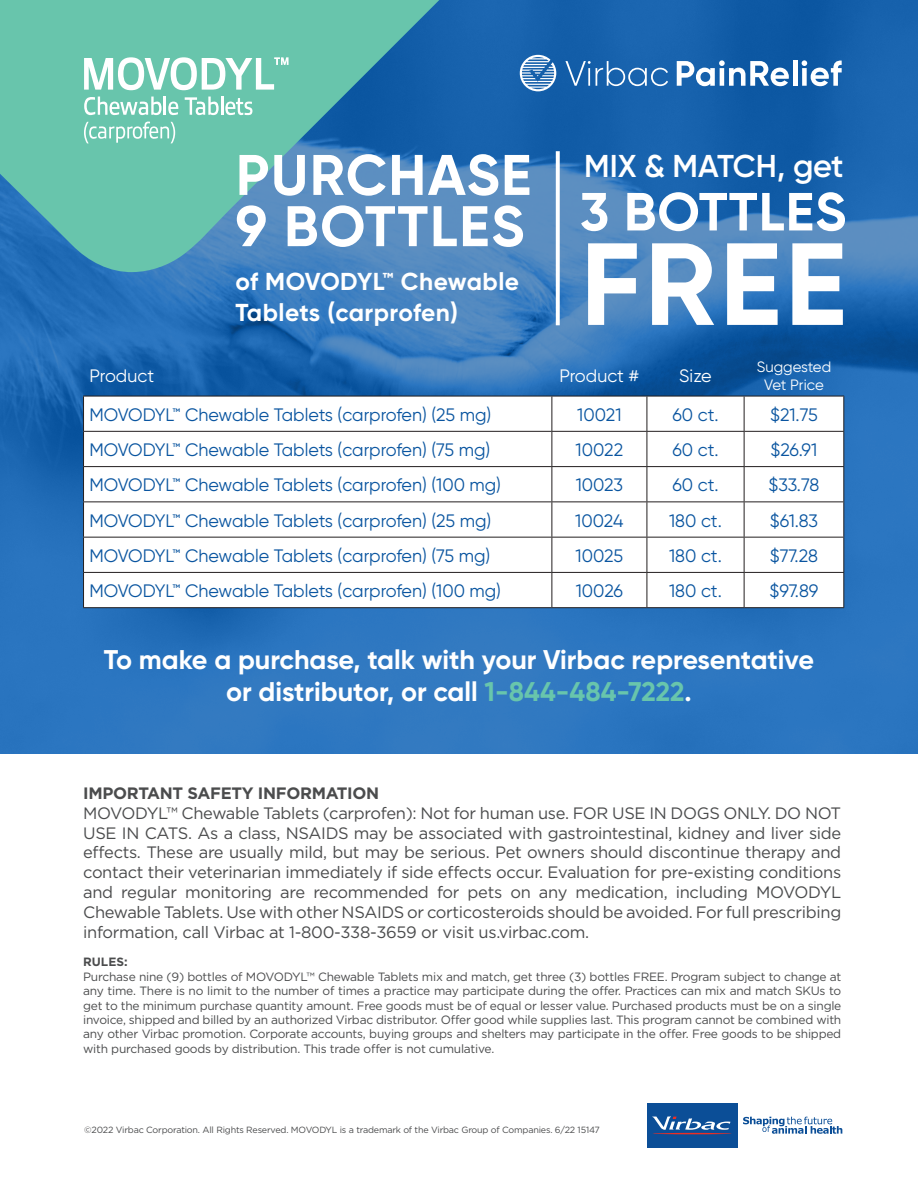
<style>
.page{position:relative;width:918px;height:1188px;background:#fff}
.page>*{position:absolute;margin:0;border:0;box-sizing:border-box;transform-origin:0 0}
.t1{font:700 116.55px "Gilroy";color:#fff}
.t2{font:700 57.15px "Gilroy";letter-spacing:.025em;color:#fff}
.t3{font:700 53.55px "Gilroy";letter-spacing:.02em;color:#fff}
.t4{font:600 31.5px "Gilroy";letter-spacing:-.005em;color:#fff}
.t5{font:700 27px/32.4px "Gilroy";color:#fff;text-align:center}
.t6{font:700 24.45px "Gilroy";letter-spacing:.02em;color:#fff}
.t7{font:18px "Gilroy";color:#0a55a0}
.t8{font:18px "Gilroy";color:#fff}
.t9{font:16.5px/19.8px "Gotham";letter-spacing:-.02em;color:#4b4c4d;text-align:justify}
.t10{font:700 16.5px "Gotham";letter-spacing:-.02em;color:#4b4c4d}
.t11{font:15px/18px "Gilroy";color:#fff;text-align:center}
.t12{font:12px/14.4px "Gotham";letter-spacing:-.02em;color:#4b4c4d;text-align:justify}
.t13{font:700 12px "Gotham";color:#4b4c4d}
.t14{font:9px "Gotham";letter-spacing:-.02em;color:#4b4c4d}
.s1{font-size:32.55px}
.s2{color:#68c5ac}
</style>
<div class="page">
<img style="left:0;top:0;width:918px;height:753px">
<svg style="left:0;top:0;width:747px;height:273px;background:#4590b1"></svg>
<svg style="left:84px;top:397px;width:759px;height:210px"></svg>
<hr style="left:83px;top:396px;width:469px;height:1px;background:#231f20">
<hr style="left:83px;top:396px;width:1px;height:35px;background:#231f20">
<hr style="left:552px;top:396px;width:95px;height:1px;background:#231f20">
<hr style="left:552px;top:396px;width:1px;height:35px;background:#231f20">
<hr style="left:647px;top:396px;width:97px;height:1px;background:#231f20">
<hr style="left:647px;top:396px;width:1px;height:35px;background:#231f20">
<hr style="left:744px;top:396px;width:100px;height:1px;background:#231f20">
<hr style="left:744px;top:396px;width:1px;height:35px;background:#231f20">
<hr style="left:843px;top:396px;width:1px;height:35px;background:#231f20">
<hr style="left:83px;top:431px;width:469px;height:1px;background:#231f20">
<hr style="left:83px;top:432px;width:1px;height:34px;background:#231f20">
<hr style="left:552px;top:431px;width:95px;height:1px;background:#231f20">
<hr style="left:552px;top:432px;width:1px;height:34px;background:#231f20">
<hr style="left:647px;top:431px;width:97px;height:1px;background:#231f20">
<hr style="left:647px;top:432px;width:1px;height:34px;background:#231f20">
<hr style="left:744px;top:431px;width:100px;height:1px;background:#231f20">
<hr style="left:744px;top:432px;width:1px;height:34px;background:#231f20">
<hr style="left:843px;top:432px;width:1px;height:34px;background:#231f20">
<hr style="left:83px;top:466px;width:469px;height:1px;background:#231f20">
<hr style="left:83px;top:467px;width:1px;height:34px;background:#231f20">
<hr style="left:552px;top:466px;width:95px;height:1px;background:#231f20">
<hr style="left:552px;top:467px;width:1px;height:34px;background:#231f20">
<hr style="left:647px;top:466px;width:97px;height:1px;background:#231f20">
<hr style="left:647px;top:467px;width:1px;height:34px;background:#231f20">
<hr style="left:744px;top:466px;width:100px;height:1px;background:#231f20">
<hr style="left:744px;top:467px;width:1px;height:34px;background:#231f20">
<hr style="left:843px;top:467px;width:1px;height:34px;background:#231f20">
<hr style="left:83px;top:501px;width:469px;height:1px;background:#231f20">
<hr style="left:83px;top:502px;width:1px;height:35px;background:#231f20">
<hr style="left:552px;top:501px;width:95px;height:1px;background:#231f20">
<hr style="left:552px;top:502px;width:1px;height:35px;background:#231f20">
<hr style="left:647px;top:501px;width:97px;height:1px;background:#231f20">
<hr style="left:647px;top:502px;width:1px;height:35px;background:#231f20">
<hr style="left:744px;top:501px;width:100px;height:1px;background:#231f20">
<hr style="left:744px;top:502px;width:1px;height:35px;background:#231f20">
<hr style="left:843px;top:502px;width:1px;height:35px;background:#231f20">
<hr style="left:83px;top:537px;width:469px;height:1px;background:#231f20">
<hr style="left:83px;top:538px;width:1px;height:34px;background:#231f20">
<hr style="left:552px;top:537px;width:95px;height:1px;background:#231f20">
<hr style="left:552px;top:538px;width:1px;height:34px;background:#231f20">
<hr style="left:647px;top:537px;width:97px;height:1px;background:#231f20">
<hr style="left:647px;top:538px;width:1px;height:34px;background:#231f20">
<hr style="left:744px;top:537px;width:100px;height:1px;background:#231f20">
<hr style="left:744px;top:538px;width:1px;height:34px;background:#231f20">
<hr style="left:843px;top:538px;width:1px;height:34px;background:#231f20">
<hr style="left:83px;top:572px;width:469px;height:1px;background:#231f20">
<hr style="left:83px;top:573px;width:1px;height:34px;background:#231f20">
<hr style="left:552px;top:572px;width:95px;height:1px;background:#231f20">
<hr style="left:552px;top:573px;width:1px;height:34px;background:#231f20">
<hr style="left:647px;top:572px;width:97px;height:1px;background:#231f20">
<hr style="left:647px;top:573px;width:1px;height:34px;background:#231f20">
<hr style="left:744px;top:572px;width:100px;height:1px;background:#231f20">
<hr style="left:744px;top:573px;width:1px;height:34px;background:#231f20">
<hr style="left:843px;top:573px;width:1px;height:34px;background:#231f20">
<hr style="left:83px;top:607px;width:469px;height:1px;background:#231f20">
<hr style="left:552px;top:607px;width:95px;height:1px;background:#231f20">
<hr style="left:647px;top:607px;width:97px;height:1px;background:#231f20">
<hr style="left:744px;top:607px;width:100px;height:1px;background:#231f20">
<svg style="left:556px;top:151px;width:4px;height:174px"></svg>
<svg style="left:677px;top:60px;width:112px;height:26px"></svg>
<hr style="left:793px;top:60px;width:4px;height:26px;background:#fff">
<svg style="left:802px;top:60px;width:40px;height:26px"></svg>
<svg style="left:565px;top:61px;width:103px;height:25px;background:#407dbb"></svg>
<svg style="left:520px;top:55px;width:36px;height:36px"></svg>
<svg style="left:84px;top:57px;width:205px;height:33px"></svg>
<svg style="left:84px;top:122px;width:91px;height:21px;background:#8cd2c0"></svg>
<svg style="left:84px;top:97px;width:94px;height:18px"></svg>
<svg style="left:185px;top:97px;width:67px;height:18px"></svg>
<div style="left:647px;top:1104px;width:91px;height:44px;background:#0b4e97"></div>
<hr style="left:652px;top:1133px;width:80px;height:1px;background:#ee2e22;border-radius:50%">
<svg style="left:652px;top:1117px;width:78px;height:13px"></svg>
<svg style="left:743px;top:1117px;width:99px;height:17px"></svg>
<p class="t2" style="left:236px;top:139px;width:297px">PURCHASE</p>
<p class="t2" style="left:236px;top:190px;width:290px">9 BOTTLES</p>
<p class="t6" style="left:236px;top:266px;width:285px">of MOVODYL™ Chewable</p>
<p class="t6" style="left:236px;top:297px;width:224px">Tablets (carprofen)</p>
<p class="t4" style="left:584px;top:146px;width:261px">MIX &amp; MATCH<span class="s1">, get</span></p>
<p class="t3" style="left:580px;top:178px;width:268px">3 BOTTLES</p>
<p class="t1" style="left:581px;top:211px;width:268px">FREE</p>
<p class="t8" style="left:90px;top:365px;width:66px">Product</p>
<p class="t8" style="left:559px;top:365px;width:81px">Product #</p>
<p class="t8" style="left:679px;top:365px;width:34px">Size</p>
<p class="t11" style="left:757px;top:358px;width:76px">Suggested<br>Vet Price</p>
<p class="t7" style="left:90px;top:404px;width:403px">MOVODYL™ Chewable Tablets (carprofen) (25 mg)</p>
<p class="t7" style="left:577px;top:404px;width:46px">10021</p>
<p class="t7" style="left:672px;top:404px;width:48px">60 ct.</p>
<p class="t7" style="left:770px;top:404px;width:49px">$21.75</p>
<p class="t7" style="left:90px;top:439px;width:402px">MOVODYL™ Chewable Tablets (carprofen) (75 mg)</p>
<p class="t7" style="left:576px;top:439px;width:49px">10022</p>
<p class="t7" style="left:672px;top:439px;width:48px">60 ct.</p>
<p class="t7" style="left:771px;top:439px;width:48px">$26.91</p>
<p class="t7" style="left:90px;top:474px;width:413px">MOVODYL™ Chewable Tablets (carprofen) (100 mg)</p>
<p class="t7" style="left:576px;top:474px;width:49px">10023</p>
<p class="t7" style="left:672px;top:474px;width:48px">60 ct.</p>
<p class="t7" style="left:769px;top:474px;width:52px">$33.78</p>
<p class="t7" style="left:90px;top:509px;width:403px">MOVODYL™ Chewable Tablets (carprofen) (25 mg)</p>
<p class="t7" style="left:575px;top:509px;width:50px">10024</p>
<p class="t7" style="left:669px;top:509px;width:54px">180 ct.</p>
<p class="t7" style="left:770px;top:509px;width:50px">$61.83</p>
<p class="t7" style="left:90px;top:545px;width:402px">MOVODYL™ Chewable Tablets (carprofen) (75 mg)</p>
<p class="t7" style="left:576px;top:545px;width:49px">10025</p>
<p class="t7" style="left:669px;top:545px;width:54px">180 ct.</p>
<p class="t7" style="left:770px;top:545px;width:50px">$77.28</p>
<p class="t7" style="left:90px;top:580px;width:413px">MOVODYL™ Chewable Tablets (carprofen) (100 mg)</p>
<p class="t7" style="left:576px;top:580px;width:49px">10026</p>
<p class="t7" style="left:669px;top:580px;width:54px">180 ct.</p>
<p class="t7" style="left:770px;top:580px;width:50px">$97.89</p>
<p class="t5" style="left:104px;top:643px;width:712px">To make a purchase, talk with your Virbac representative or distributor, or call <span class="s2">1-844-484-7222</span>.</p>
<p class="t10" style="left:83px;top:782px;width:298px">IMPORTANT SAFETY INFORMATION</p>
<p class="t9" style="left:83px;top:803px;width:760px">MOVODYL™ Chewable Tablets (carprofen): Not for human use. FOR USE IN DOGS ONLY. DO NOT USE IN CATS. As a class, NSAIDS may be associated with gastrointestinal, kidney and liver side effects. These are usually mild, but may be serious. Pet owners should discontinue therapy and contact their veterinarian immediately if side effects occur. Evaluation for pre-existing conditions and regular monitoring are recommended for pets on any medication, including MOVODYL Chewable Tablets. Use with other NSAIDS or corticosteroids should be avoided. For full prescribing information, call Virbac at 1-800-338-3659 or visit us.virbac.com.</p>
<p class="t13" style="left:83px;top:954px;width:46px">RULES:</p>
<p class="t12" style="left:83px;top:969px;width:760px">Purchase nine (9) bottles of MOVODYL™ Chewable Tablets mix and match, get three (3) bottles FREE. Program subject to change at any time. There is no limit to the number of times a practice may participate during the offer. Practices can mix and match SKUs to get to the minimum purchase quantity amount. Free goods must be of equal or lesser value. Purchased products must be on a single invoice, shipped and billed by an authorized Virbac distributor. Offer good while supplies last. This program cannot be combined with any other Virbac promotion. Corporate accounts, buying groups and shelters may participate in the offer. Free goods to be shipped with purchased goods by distribution. This trade offer is not cumulative.</p>
<p class="t14" style="left:84px;top:1124px;width:517px">©2022 Virbac Corporation. All Rights Reserved. MOVODYL is a trademark of the Virbac Group of Companies. 6/22 15147</p>
</div>
